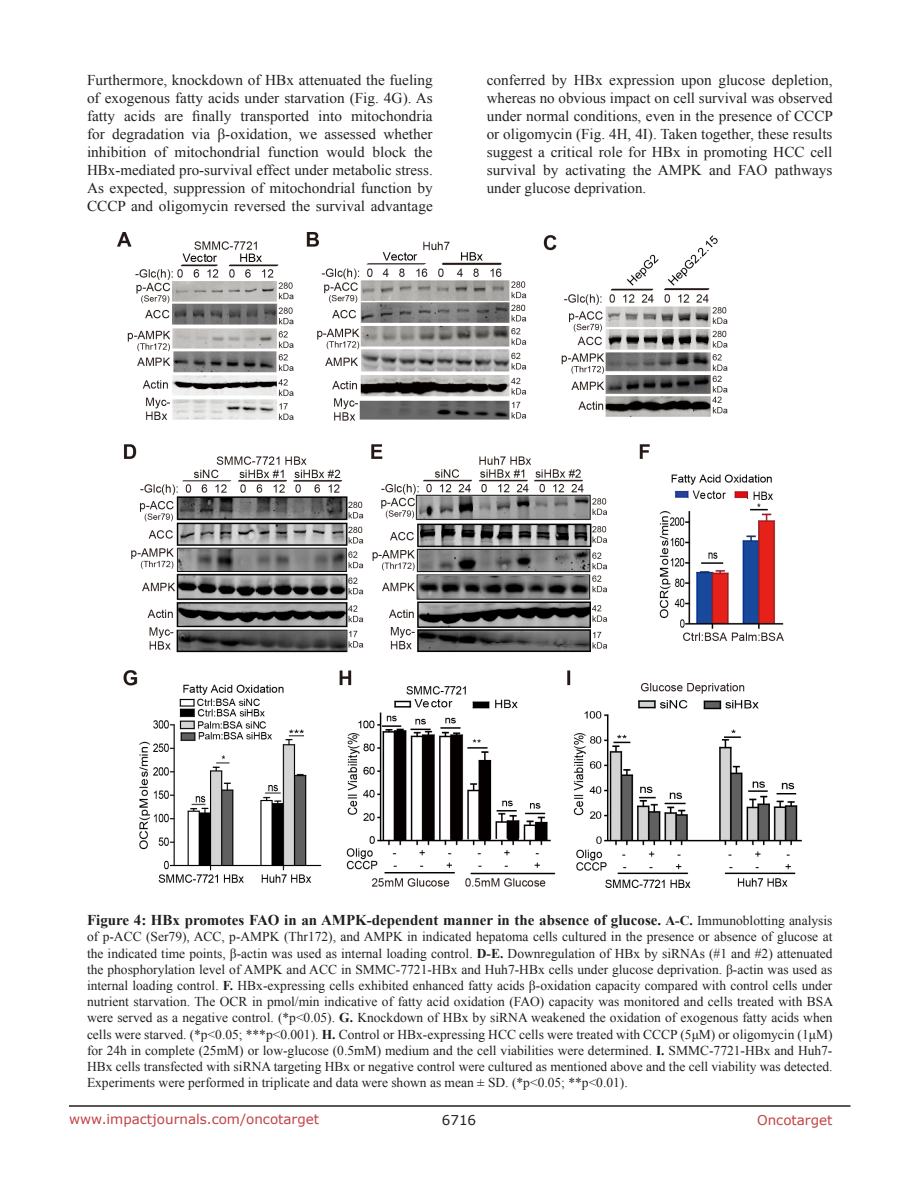
<style>
.page{position:relative;width:918px;height:1188px;background:#fff}
.page>*{position:absolute;margin:0;border:0;box-sizing:border-box;transform-origin:0 0}
.BodyText{font:15px/18px "Times New Roman";color:#231f20;text-align:justify}
.figuretext{font:700 15px "Times New Roman";color:#231f20}
.figuretext-2{font:13.5px/16.2px "Times New Roman";color:#231f20;text-align:justify}
.t1{font:13.5px "Verdana";color:#c24141}
.t2{font:13.5px "Verdana";color:#231f20}
.s1{font-size:13.5px}
.s2{font-weight:400;font-size:13.5px}
.s3{font-weight:700}
</style>
<div class="page">
<hr style="left:69px;top:1105px;width:781px;height:2px;background:#231f20">
<img style="left:118px;top:232px;width:684px;height:656px">
<p class="BodyText" style="left:87px;top:71px;width:347px">Furthermore, knockdown of HBx attenuated the fueling of exogenous fatty acids under starvation (Fig. 4G). As fatty acids are finally transported into mitochondria for degradation via β-oxidation, we assessed whether inhibition of mitochondrial function would block the HBx-mediated pro-survival effect under metabolic stress.<br>As expected, suppression of mitochondrial function by CCCP and oligomycin reversed the survival advantage</p>
<p class="BodyText" style="left:487px;top:71px;width:348px">conferred by HBx expression upon glucose depletion, whereas no obvious impact on cell survival was observed under normal conditions, even in the presence of CCCP or oligomycin (Fig. 4H, 4I). Taken together, these results suggest a critical role for HBx in promoting HCC cell survival by activating the AMPK and FAO pathways under glucose deprivation.</p>
<p class="figuretext" style="left:87px;top:910px;width:747px">Figure 4: HBx promotes FAO in an AMPK-dependent manner in the absence of glucose. <span class="s1">A-C.</span> <span class="s2">Immunoblotting analysis</span></p>
<p class="figuretext-2" style="left:87px;top:929px;width:748px">of p-ACC (Ser79), ACC, p-AMPK (Thr172), and AMPK in indicated hepatoma cells cultured in the presence or absence of glucose at the indicated time points, β-actin was used as internal loading control. <span class="s3">D-E.</span> Downregulation of HBx by siRNAs (#1 and #2) attenuated the phosphorylation level of AMPK and ACC in SMMC-7721-HBx and Huh7-HBx cells under glucose deprivation. β-actin was used as internal loading control. <span class="s3">F.</span> HBx-expressing cells exhibited enhanced fatty acids β-oxidation capacity compared with control cells under nutrient starvation. The OCR in pmol/min indicative of fatty acid oxidation (FAO) capacity was monitored and cells treated with BSA were served as a negative control. (*p&lt;0.05). <span class="s3">G.</span> Knockdown of HBx by siRNA weakened the oxidation of exogenous fatty acids when cells were starved. (*p&lt;0.05; ***p&lt;0.001). <span class="s3">H.</span> Control or HBx-expressing HCC cells were treated with CCCP (5μM) or oligomycin (1μM) for 24h in complete (25mM) or low-glucose (0.5mM) medium and the cell viabilities were determined. <span class="s3">I.</span> SMMC-7721-HBx and Huh7- HBx cells transfected with siRNA targeting HBx or negative control were cultured as mentioned above and the cell viability was detected.<br>Experiments were performed in triplicate and data were shown as mean ± SD. (*p&lt;0.05; **p&lt;0.01).</p>
<p class="t1" style="left:69px;top:1110px;width:252px">www.impactjournals.com/oncotarget</p>
<p class="t2" style="left:442px;top:1111px;width:36px">6716</p>
<p class="t1" style="left:757px;top:1111px;width:77px">Oncotarget</p>
</div>
